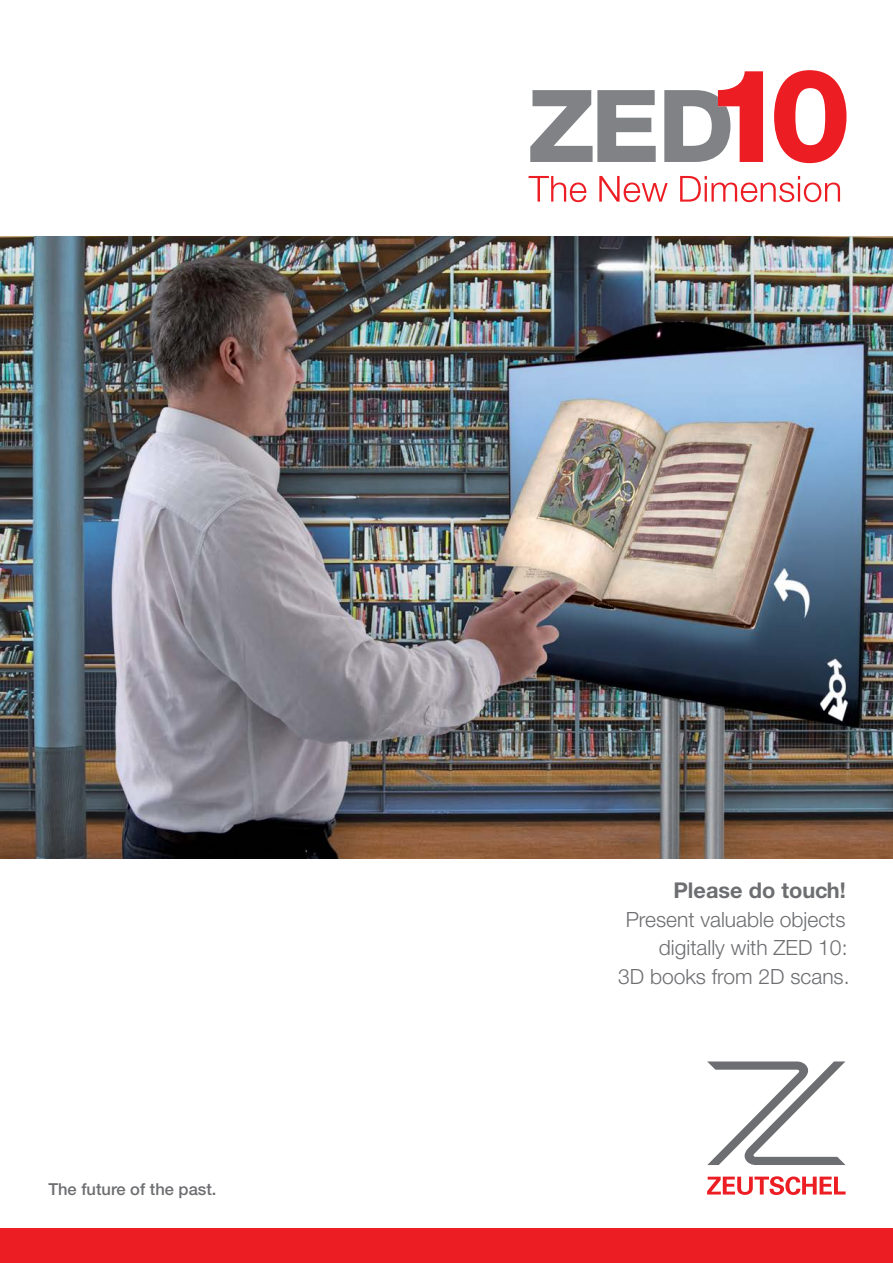
<style>
.page{position:relative;width:893px;height:1263px;background:#fff}
.page>*{position:absolute;margin:0;border:0;box-sizing:border-box;transform-origin:0 0}
.t1{font:700 21.75px "Helvetica Neue CE";color:#6d6e71}
.t2{font:300 21px "Helvetica Neue";color:#6d6e71}
.t3{font:500 16.5px "Helvetica Neue";color:#6d6e71}
</style>
<div class="page">
<svg style="left:707px;top:1176px;width:139px;height:19px"></svg>
<svg style="left:707px;top:1061px;width:138px;height:104px"></svg>
<img style="left:0;top:236px;width:893px;height:622px">
<div style="left:0;top:1229px;width:893px;height:34px;background:#ed1d24"></div>
<svg style="left:529px;top:176px;width:311px;height:26px"></svg>
<svg style="left:530px;top:70px;width:316px;height:93px"></svg>
<p class="t3" style="left:48px;top:1179px;width:170px">The future of the past.</p>
<p class="t1" style="left:673px;top:877px;width:174px">Please do touch!</p>
<p class="t2" style="left:626px;top:906px;width:221px">Present valuable objects</p>
<p class="t2" style="left:659px;top:935px;width:190px">digitally with ZED 10:</p>
<p class="t2" style="left:618px;top:963px;width:233px">3D books from 2D scans.</p>
</div>
